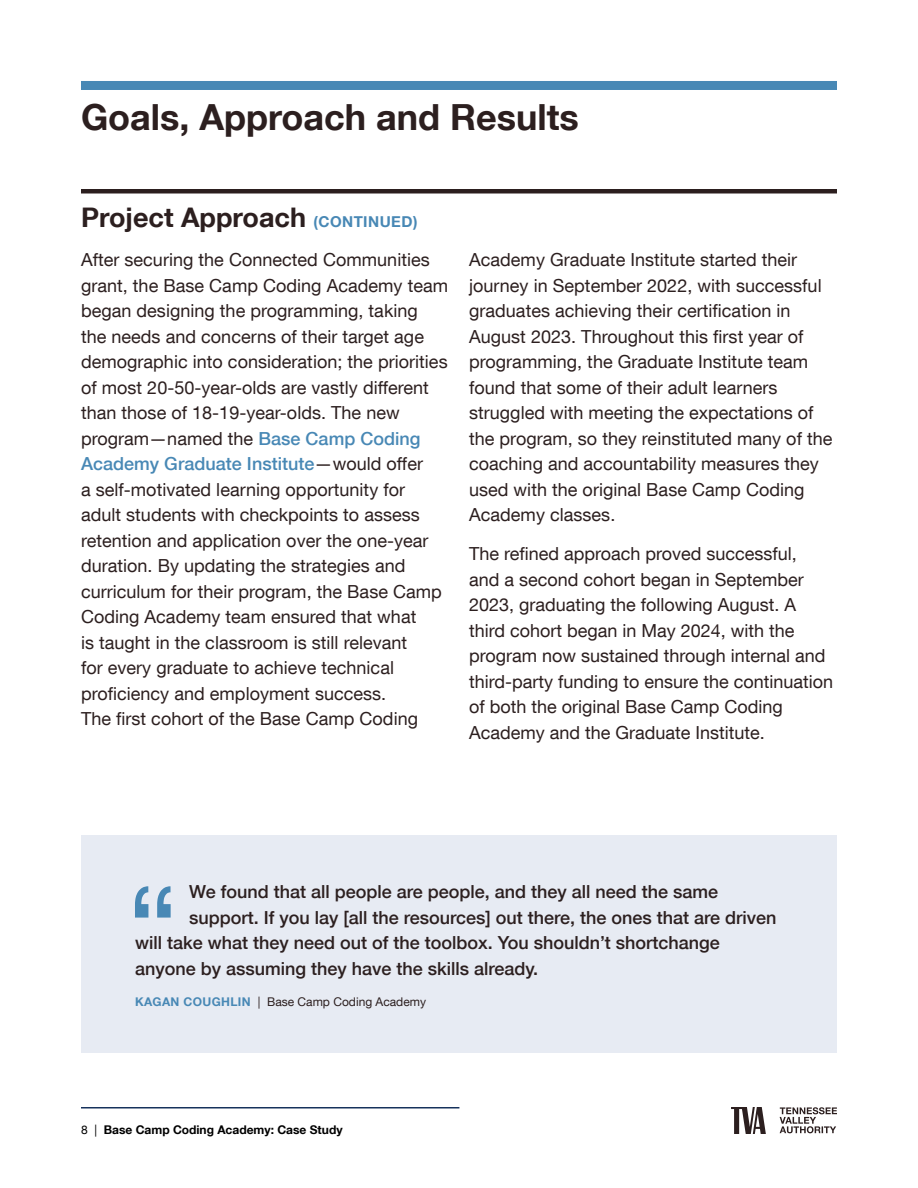
<style>
.page{position:relative;width:918px;height:1188px;background:#fff}
.page>*{position:absolute;margin:0;border:0;box-sizing:border-box;transform-origin:0 0}
.t1{font:700 36px "Helvetica Neue LT Com";color:#2c1f1f}
.t2{font:700 27px "Helvetica Neue LT Com";color:#2c1f1f}
.t3{font:18px/25.5px "Helvetica Neue LT Com";color:#2c1f1f}
.t4{font:500 18px "Helvetica Neue LT Com";color:#2c1f1f}
.t5{font:12px "Helvetica Neue LT Com";color:#2c1f1f}
.t6{font:700 12px "Helvetica Neue LT Com";color:#000}
.s1{font-size:15px;color:#4888b5}
.s2{font-weight:500;color:#4888b5}
.s3{font-weight:700;color:#4888b5}
.s4{font-weight:400}
</style>
<div class="page">
<div style="left:81px;top:81px;width:756px;height:9px;background:#4888b5"></div>
<div style="left:81px;top:835px;width:756px;height:218px;background:#e7ebf3"></div>
<svg style="left:135px;top:886px;width:36px;height:32px"></svg>
<div style="left:81px;top:189px;width:756px;height:5px;background:#2c1f1f"></div>
<svg style="left:780px;top:1107px;width:57px;height:26px"></svg>
<svg style="left:731px;top:1107px;width:35px;height:27px"></svg>
<hr style="left:81px;top:1107px;width:378px;height:1px;background:#16325c">
<h1 class="t1" style="left:81px;top:95px;width:499px">Goals, Approach and Results</h1>
<h2 class="t2" style="left:81px;top:201px;width:338px">Project Approach <span class="s1">(CONTINUED)</span></h2>
<p class="t3" style="left:81px;top:247px;width:369px">After securing the Connected Communities grant, the Base Camp Coding Academy team began designing the programming, taking<br>the needs and concerns of their target age demographic into consideration; the priorities of most 20-50-year-olds are vastly different than those of 18-19-year-olds. The new program—named the <span class="s2">Base Camp Coding Academy Graduate Institute</span>—would offer<br>a self-motivated learning opportunity for adult students with checkpoints to assess retention and application over the one-year duration. By updating the strategies and curriculum for their program, the Base Camp Coding Academy team ensured that what<br>is taught in the classroom is still relevant<br>for every graduate to achieve technical proficiency and employment success.<br>The first cohort of the Base Camp Coding</p>
<p class="t3" style="left:469px;top:247px;width:365px">Academy Graduate Institute started their journey in September 2022, with successful graduates achieving their certification in August 2023. Throughout this first year of programming, the Graduate Institute team found that some of their adult learners struggled with meeting the expectations of the program, so they reinstituted many of the coaching and accountability measures they used with the original Base Camp Coding Academy classes.</p>
<p class="t3" style="left:469px;top:541px;width:366px">The refined approach proved successful,<br>and a second cohort began in September 2023, graduating the following August. A third cohort began in May 2024, with the program now sustained through internal and third-party funding to ensure the continuation of both the original Base Camp Coding Academy and the Graduate Institute.</p>
<p class="t4" style="left:189px;top:881px;width:531px">We found that all people are people, and they all need the same</p>
<p class="t4" style="left:189px;top:906px;width:589px">support. If you lay [all the resources] out there, the ones that are driven</p>
<p class="t4" style="left:135px;top:932px;width:586px">will take what they need out of the toolbox. You shouldn’t shortchange</p>
<p class="t4" style="left:135px;top:957px;width:405px">anyone by assuming they have the skills already.</p>
<p class="t5" style="left:135px;top:994px;width:293px"><span class="s3">KAGAN COUGHLIN</span> | Base Camp Coding Academy</p>
<p class="t6" style="left:81px;top:1122px;width:263px"><span class="s4">8 |</span> Base Camp Coding Academy: Case Study</p>
</div>
